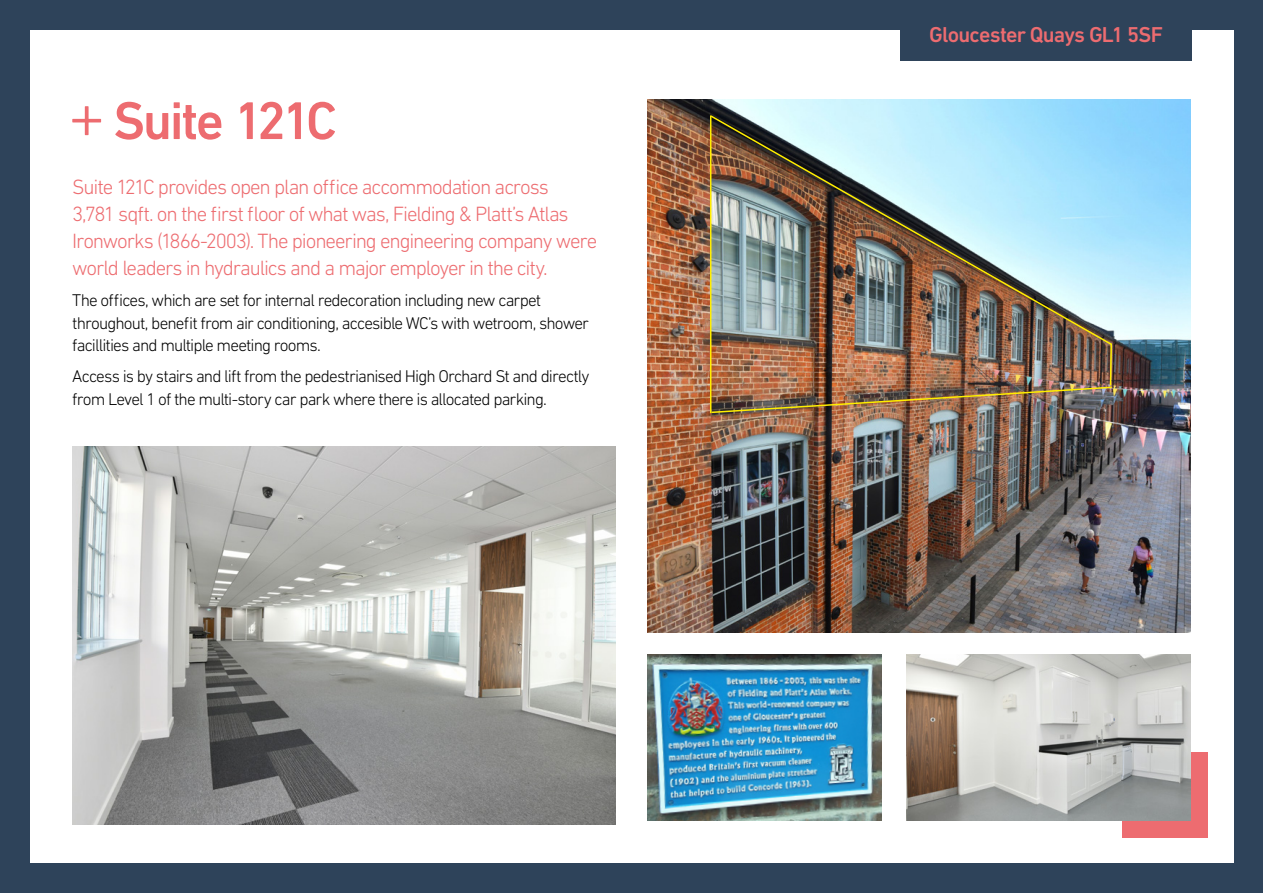
<style>
.page{position:relative;width:1263px;height:893px;background:#2e435a}
.page>*{position:absolute;margin:0;border:0;box-sizing:border-box;transform-origin:0 0}
.t1{font:500 54px "DIN Next LT Pro";letter-spacing:-.05em;color:#ed6c70}
.t2{font:500 21.9px "DIN Next LT Pro";letter-spacing:-.035em;color:#ed6c70}
.t3{font:300 21px/27px "DIN Next LT Pro";letter-spacing:-.055em;color:#ed6c70}
.t4{font:300 17.25px/22.5px "DIN Next LT Pro";letter-spacing:-.05em;color:#000}
.s1{font-weight:300;font-size:72px}
</style>
<div class="page">
<div style="left:30px;top:30px;width:1203px;height:833px;background:#fff"></div>
<div style="left:1123px;top:753px;width:85px;height:85px;background:#ed6c70"></div>
<img style="left:647px;top:655px;width:234px;height:166px">
<img style="left:647px;top:100px;width:544px;height:532px">
<img style="left:710px;top:346px;width:403px;height:68px">
<img style="left:709px;top:114px;width:404px;height:232px">
<img style="left:72px;top:446px;width:543px;height:378px">
<div style="left:900px;top:0;width:292px;height:61px;background:#2e435a"></div>
<img style="left:907px;top:655px;width:284px;height:166px">
<h1 class="t1" style="left:68px;top:89px;width:271px"><span class="s1">+</span> Suite 121C</h1>
<p class="t3" style="left:72px;top:173px;width:526px">Suite 121C provides open plan office accommodation across<br>3,781 sqft. on the first floor of what was, Fielding &amp; Platt’s Atlas Ironworks (1866-2003). The pioneering engineering company were world leaders in hydraulics and a major employer in the city.</p>
<p class="t4" style="left:72px;top:289px;width:518px">The offices, which are set for internal redecoration including new carpet throughout, benefit from air conditioning, accesible WC’s with wetroom, shower facillities and multiple meeting rooms.</p>
<p class="t4" style="left:72px;top:365px;width:519px">Access is by stairs and lift from the pedestrianised High Orchard St and directly from Level 1 of the multi-story car park where there is allocated parking.</p>
<p class="t2" style="left:929px;top:22px;width:235px">Gloucester Quays GL1 5SF</p>
</div>
